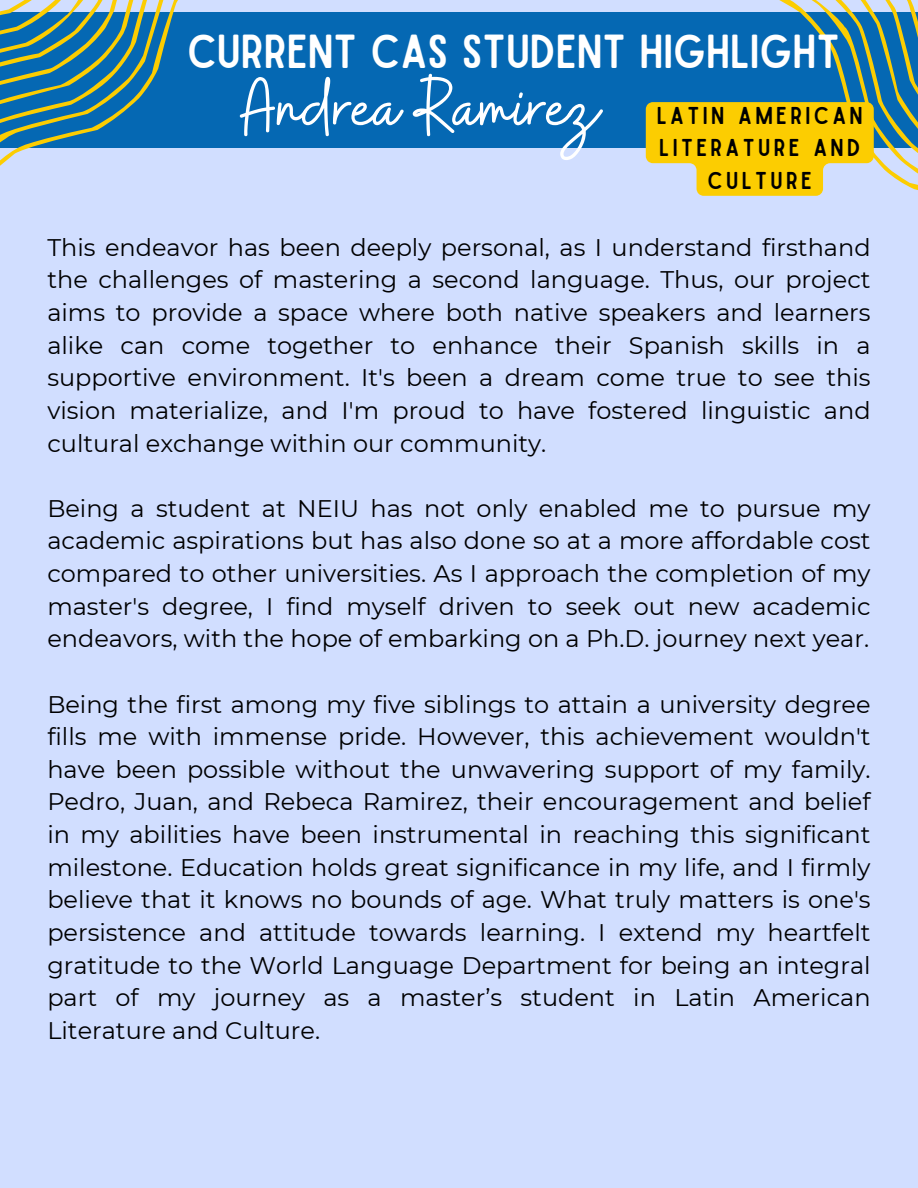
<style>
.page{position:relative;width:918px;height:1188px;background:#d1deff}
.page>*{position:absolute;margin:0;border:0;box-sizing:border-box;transform-origin:0 0}
.t1{font:82.5px "Buffalo";color:#fff}
.t2{font:45.6px "Sailors";color:#fff}
.t3{font:24px/32.7px "Montserrat";color:#000;text-align:justify}
.t4{font:23.25px/32.7px "Sailors";letter-spacing:.145em;color:#000;text-align:center}
</style>
<div class="page">
<div style="left:0;top:12px;width:918px;height:136px;background:#0568b3"></div>
<svg style="left:0;top:0;width:178px;height:160px"></svg>
<svg style="left:646px;top:0;width:272px;height:196px"></svg>
<h2 class="t2" style="left:187px;top:34px;width:654px">CURRENT CAS STUDENT HIGHLIGHT</h2>
<h1 class="t1" style="left:241px;top:54px;width:359px">Andrea Ramirez</h1>
<p class="t4" style="left:657px;top:100px;width:207px">LATIN AMERICAN<br>LITERATURE AND<br>CULTURE</p>
<p class="t3" style="left:47px;top:231px;width:825px">This endeavor has been deeply personal, as I understand firsthand the challenges of mastering a second language. Thus, our project aims to provide a space where both native speakers and learners alike can come together to enhance their Spanish skills in a supportive environment. It's been a dream come true to see this vision materialize, and I'm proud to have fostered linguistic and cultural exchange within our community.</p>
<p class="t3" style="left:47px;top:492px;width:825px">Being a student at NEIU has not only enabled me to pursue my academic aspirations but has also done so at a more affordable cost compared to other universities. As I approach the completion of my master's degree, I find myself driven to seek out new academic endeavors, with the hope of embarking on a Ph.D. journey next year.</p>
<p class="t3" style="left:47px;top:688px;width:825px">Being the first among my five siblings to attain a university degree fills me with immense pride. However, this achievement wouldn't have been possible without the unwavering support of my family.<br>Pedro, Juan, and Rebeca Ramirez, their encouragement and belief in my abilities have been instrumental in reaching this significant milestone. Education holds great significance in my life, and I firmly believe that it knows no bounds of age. What truly matters is one's persistence and attitude towards learning. I extend my heartfelt gratitude to the World Language Department for being an integral part of my journey as a master’s student in Latin American Literature and Culture.</p>
</div>
